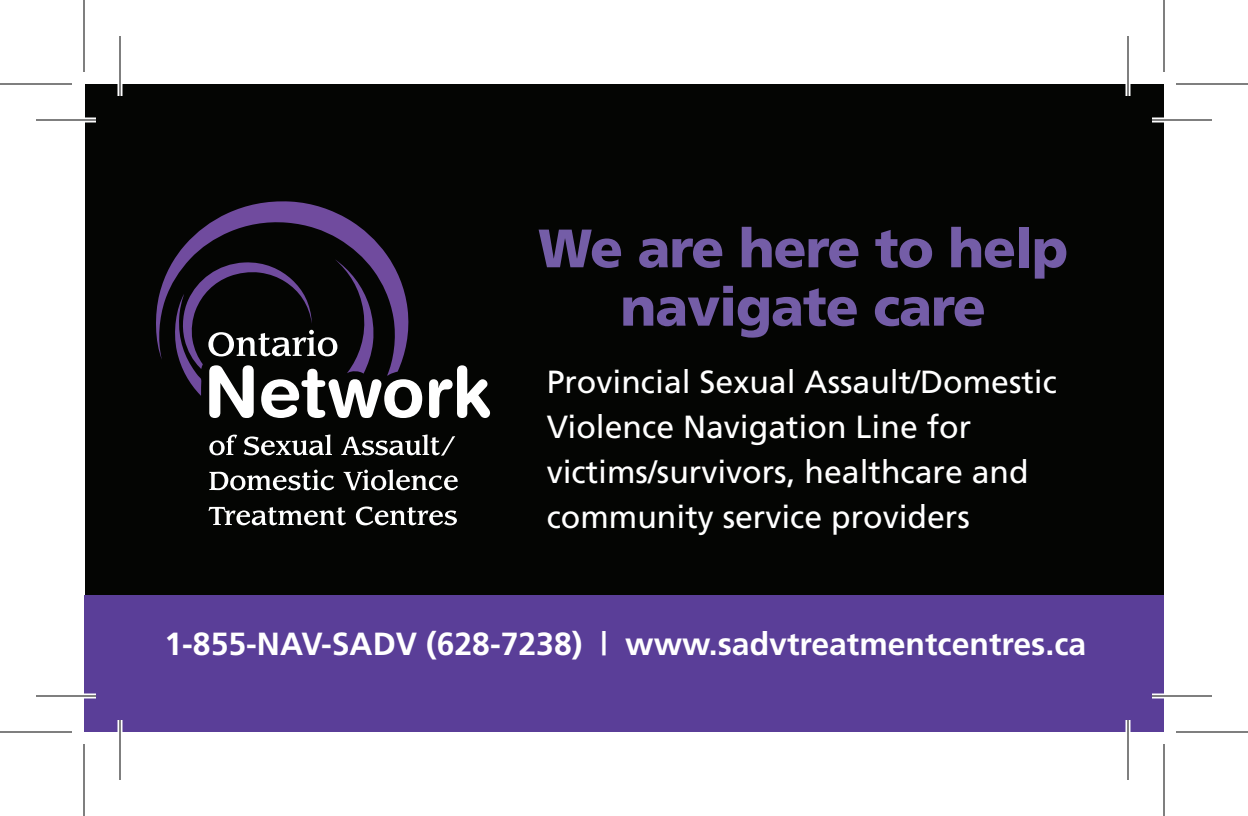
<style>
.page{position:relative;width:1248px;height:816px;background:#fff}
.page>*{position:absolute;margin:0;border:0;box-sizing:border-box;transform-origin:0 0}
.t1{font:900 54px/58.4px "Frutiger";letter-spacing:-.02em;color:#745da7;text-align:center}
.t2{font:32px/44.8px "Frutiger";color:#fff}
.t3{font:700 32px "Frutiger";color:#fff}
</style>
<div class="page">
<div style="left:85px;top:84px;width:1079px;height:648px;background:#040503"></div>
<div style="left:84px;top:595px;width:1080px;height:137px;background:#5a3e98"></div>
<svg style="left:209px;top:435px;width:28px;height:20px"></svg>
<svg style="left:244px;top:435px;width:88px;height:20px"></svg>
<svg style="left:341px;top:435px;width:114px;height:21px"></svg>
<svg style="left:209px;top:470px;width:125px;height:20px"></svg>
<svg style="left:344px;top:470px;width:114px;height:20px"></svg>
<svg style="left:208px;top:507px;width:138px;height:18px"></svg>
<svg style="left:356px;top:506px;width:101px;height:19px"></svg>
<svg style="left:429px;top:365px;width:61px;height:53px"></svg>
<svg style="left:156px;top:201px;width:234px;height:158px"></svg>
<svg style="left:172px;top:259px;width:250px;height:159px"></svg>
<hr style="left:36px;top:118px;width:60px;height:4px;background:#fff">
<hr style="left:1152px;top:118px;width:60px;height:4px;background:#fff">
<hr style="left:36px;top:694px;width:60px;height:4px;background:#fff">
<hr style="left:1152px;top:694px;width:60px;height:4px;background:#fff">
<hr style="left:118px;top:36px;width:4px;height:60px;background:#fff">
<hr style="left:118px;top:720px;width:4px;height:60px;background:#fff">
<hr style="left:1126px;top:36px;width:4px;height:60px;background:#fff">
<hr style="left:1126px;top:720px;width:4px;height:60px;background:#fff">
<hr style="left:36px;top:119px;width:60px;height:2px;background:#000">
<hr style="left:1152px;top:119px;width:60px;height:2px;background:#000">
<hr style="left:36px;top:695px;width:60px;height:2px;background:#000">
<hr style="left:1152px;top:695px;width:60px;height:2px;background:#000">
<hr style="left:119px;top:36px;width:2px;height:60px;background:#000">
<hr style="left:119px;top:720px;width:2px;height:60px;background:#000">
<hr style="left:1127px;top:36px;width:2px;height:60px;background:#000">
<hr style="left:1127px;top:720px;width:2px;height:60px;background:#000">
<hr style="left:0;top:83px;width:72px;height:2px;background:#000">
<hr style="left:1176px;top:83px;width:72px;height:2px;background:#000">
<hr style="left:0;top:731px;width:72px;height:2px;background:#000">
<hr style="left:1176px;top:731px;width:72px;height:2px;background:#000">
<hr style="left:83px;top:0;width:2px;height:72px;background:#000">
<hr style="left:83px;top:744px;width:2px;height:72px;background:#000">
<hr style="left:1163px;top:0;width:2px;height:72px;background:#000">
<hr style="left:1163px;top:744px;width:2px;height:72px;background:#000">
<h1 class="t1" style="left:538px;top:218px;width:531px">We are here to help navigate care</h1>
<p class="t2" style="left:547px;top:359px;width:512px">Provincial Sexual Assault/Domestic Violence Navigation Line for victims/survivors, healthcare and community service providers</p>
<p class="t3" style="left:164px;top:625px;width:923px">1-855-NAV-SADV (628-7238) | www.sadvtreatmentcentres.ca</p>
</div>
